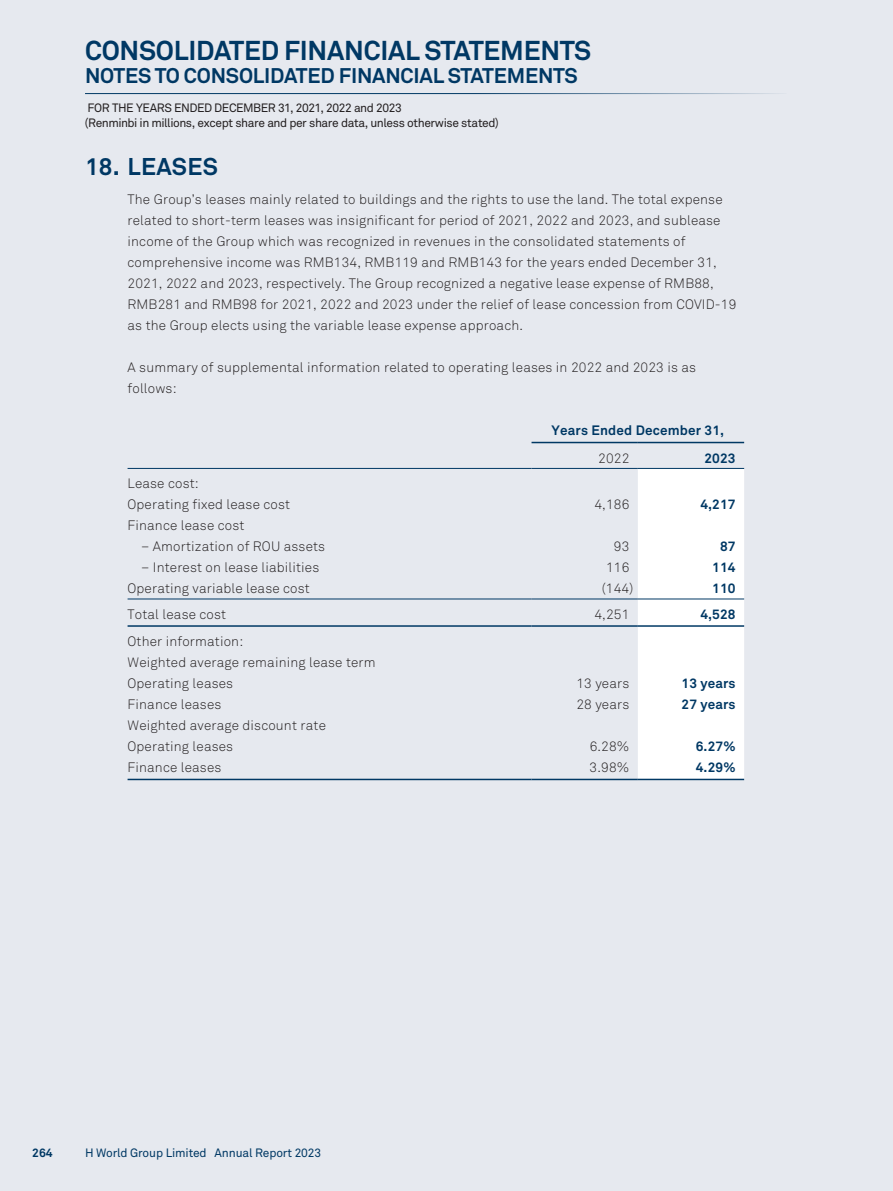
<style>
.page{position:relative;width:893px;height:1191px;background:#e6e9ef}
.page>*{position:absolute;margin:0;border:0;box-sizing:border-box;transform-origin:0 0}
.t1{font:700 27px "Akkurat Pro";letter-spacing:-.01em;color:#003864}
.t2{font:700 24px "Akkurat Pro";letter-spacing:.01em;color:#003864}
.t3{font:700 21px "Akkurat Pro";letter-spacing:-.01em;color:#003864}
.t4{font:13.5px/21px "Akkurat Light Pro";letter-spacing:.01em;color:#231f20}
.t5{font:700 13.5px "Akkurat Pro";letter-spacing:.01em;color:#003864}
.t6{font:12px/15px "Akkurat Pro";letter-spacing:-.035em;color:#231f20}
.t7{font:12px "Akkurat Pro";letter-spacing:-.01em;color:#003864}
.t8{font:700 12px "Akkurat Pro";color:#003864}
</style>
<div class="page">
<hr style="left:85px;top:93px;width:702px;height:1px;background:#003864">
<div style="left:638px;top:469px;width:106px;height:309px;background:#fff"></div>
<hr style="left:531px;top:442px;width:107px;height:1px;background:#003864">
<hr style="left:638px;top:442px;width:106px;height:1px;background:#003864">
<hr style="left:128px;top:468px;width:403px;height:1px;background:#003864">
<hr style="left:531px;top:468px;width:107px;height:1px;background:#003864">
<hr style="left:638px;top:468px;width:106px;height:1px;background:#003864">
<hr style="left:128px;top:598px;width:403px;height:1px;background:#003864">
<hr style="left:531px;top:598px;width:107px;height:1px;background:#003864">
<hr style="left:638px;top:598px;width:106px;height:1px;background:#003864">
<hr style="left:128px;top:625px;width:403px;height:2px;background:#003864">
<hr style="left:531px;top:625px;width:107px;height:2px;background:#003864">
<hr style="left:638px;top:625px;width:106px;height:2px;background:#003864">
<hr style="left:128px;top:778px;width:403px;height:2px;background:#003864">
<hr style="left:531px;top:778px;width:107px;height:2px;background:#003864">
<hr style="left:638px;top:778px;width:106px;height:2px;background:#003864">
<h1 class="t1" style="left:85px;top:34px;width:508px">CONSOLIDATED FINANCIAL STATEMENTS</h1>
<h3 class="t3" style="left:85px;top:62px;width:494px">NOTES TO CONSOLIDATED FINANCIAL STATEMENTS</h3>
<p class="t6" style="left:85px;top:101px;width:416px">FOR THE YEARS ENDED DECEMBER 31, 2021, 2022 and 2023<br>(Renminbi in millions, except share and per share data, unless otherwise stated)</p>
<h2 class="t2" style="left:85px;top:151px;width:134px">18. LEASES</h2>
<p class="t4" style="left:128px;top:189px;width:610px">The Group’s leases mainly related to buildings and the rights to use the land. The total expense related to short-term leases was insignificant for period of 2021, 2022 and 2023, and sublease income of the Group which was recognized in revenues in the consolidated statements of comprehensive income was RMB134, RMB119 and RMB143 for the years ended December 31, 2021, 2022 and 2023, respectively. The Group recognized a negative lease expense of RMB88, RMB281 and RMB98 for 2021, 2022 and 2023 under the relief of lease concession from COVID-19 as the Group elects using the variable lease expense approach.</p>
<p class="t4" style="left:128px;top:357px;width:570px">A summary of supplemental information related to operating leases in 2022 and 2023 is as follows:</p>
<p class="t5" style="left:552px;top:422px;width:174px">Years Ended December 31,</p>
<p class="t4" style="left:598px;top:447px;width:33px">2022</p>
<p class="t5" style="left:704px;top:449px;width:33px">2023</p>
<p class="t4" style="left:128px;top:473px;width:164px">Lease cost:<br>Operating fixed lease cost</p>
<p class="t4" style="left:594px;top:494px;width:36px">4,186</p>
<p class="t5" style="left:700px;top:496px;width:37px">4,217</p>
<p class="t4" style="left:128px;top:515px;width:118px">Finance lease cost</p>
<p class="t4" style="left:141px;top:536px;width:186px">– Amortization of ROU assets</p>
<p class="t4" style="left:614px;top:536px;width:17px">93</p>
<p class="t5" style="left:720px;top:538px;width:17px">87</p>
<p class="t4" style="left:141px;top:557px;width:180px">– Interest on lease liabilities</p>
<p class="t4" style="left:606px;top:557px;width:25px">116</p>
<p class="t5" style="left:712px;top:559px;width:25px">114</p>
<p class="t4" style="left:128px;top:578px;width:184px">Operating variable lease cost</p>
<p class="t4" style="left:602px;top:578px;width:33px">(144)</p>
<p class="t5" style="left:712px;top:580px;width:25px">110</p>
<p class="t4" style="left:128px;top:603px;width:100px">Total lease cost</p>
<p class="t4" style="left:594px;top:603px;width:36px">4,251</p>
<p class="t5" style="left:700px;top:605px;width:37px">4,528</p>
<p class="t4" style="left:128px;top:631px;width:250px">Other information:<br>Weighted average remaining lease term<br>Operating leases</p>
<p class="t4" style="left:576px;top:673px;width:54px">13 years</p>
<p class="t5" style="left:681px;top:675px;width:56px">13 years</p>
<p class="t4" style="left:128px;top:694px;width:95px">Finance leases</p>
<p class="t4" style="left:576px;top:694px;width:54px">28 years</p>
<p class="t5" style="left:681px;top:696px;width:56px">27 years</p>
<p class="t4" style="left:128px;top:715px;width:200px">Weighted average discount rate<br>Operating leases</p>
<p class="t4" style="left:590px;top:736px;width:41px">6.28%</p>
<p class="t5" style="left:696px;top:738px;width:41px">6.27%</p>
<p class="t4" style="left:128px;top:757px;width:95px">Finance leases</p>
<p class="t4" style="left:590px;top:757px;width:41px">3.98%</p>
<p class="t5" style="left:696px;top:759px;width:41px">4.29%</p>
<p class="t8" style="left:32px;top:1145px;width:22px">264</p>
<p class="t7" style="left:85px;top:1145px;width:238px">H World Group Limited Annual Report 2023</p>
</div>
